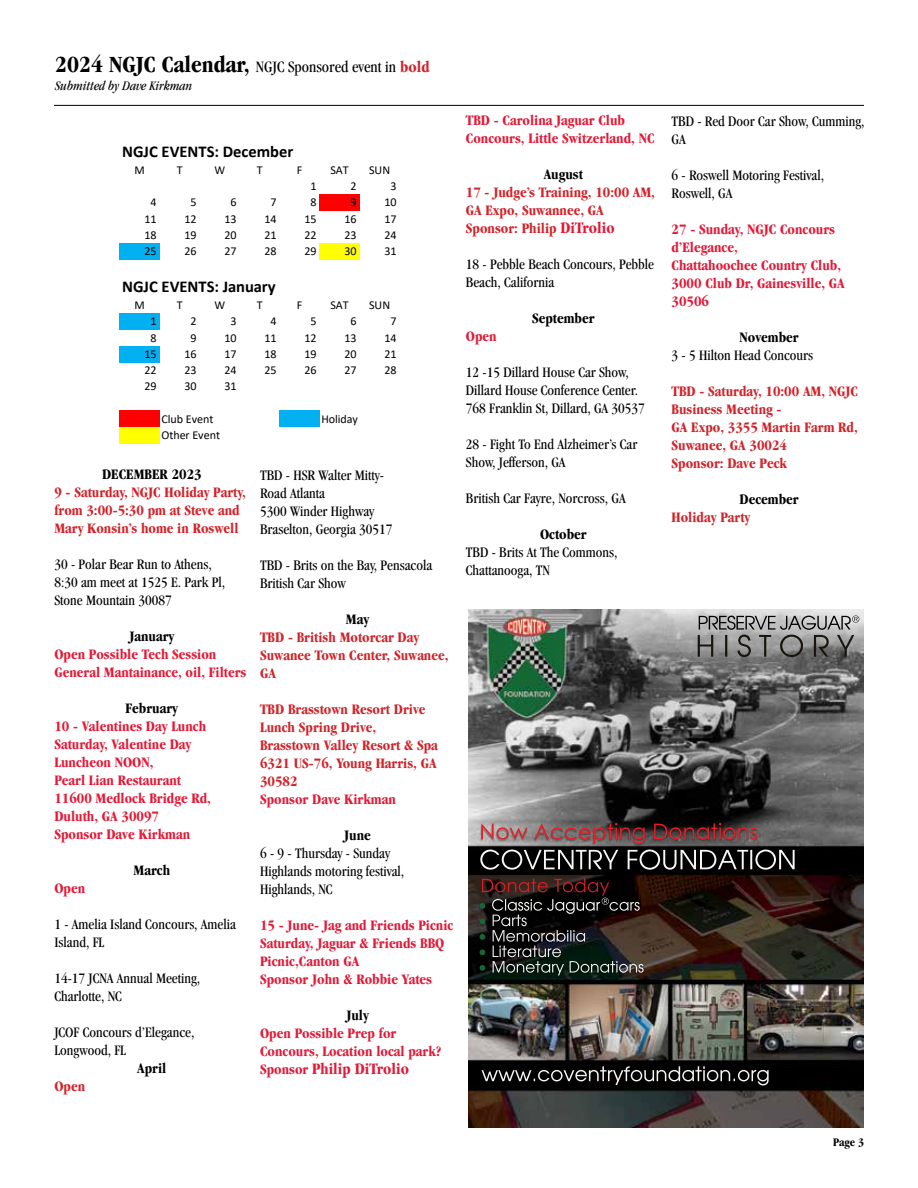
<style>
.page{position:relative;width:918px;height:1188px;background:#fff}
.page>*{position:absolute;margin:0;border:0;box-sizing:border-box;transform-origin:0 0}
.t1{font:condensed 16.5px "Garamond";color:#000}
.t2{font:700 16.5px "Calibri";color:#000}
.t3{font:700 condensed 16.5px "Garamond";color:#e31937}
.t4{font:condensed 15px/18px "Garamond";color:#000}
.t5{font:700 condensed 15px/18px "Garamond";color:#e31937}
.t6{font:700 condensed 15px/18px "Garamond";color:#d2232a}
.t7{font:700 condensed 15px "Garamond";color:#000}
.t8{font:italic condensed 13.5px "Garamond";color:#000}
.t9{font:12px "Calibri";color:#000}
.t10{font:700 condensed 12px "Garamond";color:#000}
.s1{font-weight:700;font-size:24px}
.s2{font-weight:700;color:#d2232a}
.s3{font-size:15px}
.s4{font-size:16.5px;color:#e31937}
</style>
<div class="page">
<hr style="left:54px;top:105px;width:810px;height:1px;background:#000">
<img style="left:469px;top:609px;width:395px;height:518px">
<div style="left:319px;top:194px;width:40px;height:17px;background:#f00"></div>
<div style="left:119px;top:243px;width:40px;height:16px;background:#00b0f0"></div>
<div style="left:319px;top:243px;width:40px;height:16px;background:#ff0"></div>
<div style="left:119px;top:313px;width:40px;height:17px;background:#00b0f0"></div>
<div style="left:119px;top:346px;width:40px;height:16px;background:#00b0f0"></div>
<div style="left:119px;top:411px;width:40px;height:16px;background:#f00"></div>
<div style="left:279px;top:411px;width:40px;height:16px;background:#00b0f0"></div>
<div style="left:119px;top:427px;width:40px;height:16px;background:#ff0"></div>
<p class="t1" style="left:55px;top:58px;width:376px"><span class="s1">2024 NGJC Calendar,</span> NGJC Sponsored event in <span class="s2">bold</span></p>
<p class="t8" style="left:55px;top:79px;width:139px">Submitted by Dave Kirkman</p>
<p class="t2" style="left:122px;top:140px;width:173px">NGJC EVENTS: December</p>
<p class="t9" style="left:135px;top:162px;width:12px">M</p>
<p class="t9" style="left:177px;top:162px;width:7px">T</p>
<p class="t9" style="left:214px;top:162px;width:12px">W</p>
<p class="t9" style="left:257px;top:162px;width:7px">T</p>
<p class="t9" style="left:297px;top:162px;width:7px">F</p>
<p class="t9" style="left:330px;top:162px;width:20px">SAT</p>
<p class="t9" style="left:369px;top:162px;width:23px">SUN</p>
<p class="t9" style="left:311px;top:178px;width:8px">1</p>
<p class="t9" style="left:351px;top:178px;width:8px">2</p>
<p class="t9" style="left:390px;top:178px;width:8px">3</p>
<p class="t9" style="left:151px;top:194px;width:8px">4</p>
<p class="t9" style="left:191px;top:194px;width:8px">5</p>
<p class="t9" style="left:231px;top:194px;width:8px">6</p>
<p class="t9" style="left:271px;top:194px;width:8px">7</p>
<p class="t9" style="left:311px;top:194px;width:8px">8</p>
<p class="t9" style="left:351px;top:194px;width:8px">9</p>
<p class="t9" style="left:384px;top:194px;width:14px">10</p>
<p class="t9" style="left:145px;top:210px;width:14px">11</p>
<p class="t9" style="left:185px;top:210px;width:14px">12</p>
<p class="t9" style="left:224px;top:210px;width:14px">13</p>
<p class="t9" style="left:264px;top:210px;width:14px">14</p>
<p class="t9" style="left:304px;top:210px;width:14px">15</p>
<p class="t9" style="left:344px;top:210px;width:14px">16</p>
<p class="t9" style="left:384px;top:210px;width:14px">17</p>
<p class="t9" style="left:145px;top:226px;width:14px">18</p>
<p class="t9" style="left:185px;top:226px;width:14px">19</p>
<p class="t9" style="left:224px;top:226px;width:14px">20</p>
<p class="t9" style="left:264px;top:226px;width:14px">21</p>
<p class="t9" style="left:304px;top:226px;width:14px">22</p>
<p class="t9" style="left:344px;top:226px;width:14px">23</p>
<p class="t9" style="left:384px;top:226px;width:14px">24</p>
<p class="t9" style="left:145px;top:243px;width:14px">25</p>
<p class="t9" style="left:185px;top:243px;width:14px">26</p>
<p class="t9" style="left:224px;top:243px;width:14px">27</p>
<p class="t9" style="left:264px;top:243px;width:14px">28</p>
<p class="t9" style="left:304px;top:243px;width:14px">29</p>
<p class="t9" style="left:344px;top:243px;width:14px">30</p>
<p class="t9" style="left:384px;top:243px;width:14px">31</p>
<p class="t2" style="left:122px;top:275px;width:155px">NGJC EVENTS: January</p>
<p class="t9" style="left:135px;top:297px;width:12px">M</p>
<p class="t9" style="left:177px;top:297px;width:7px">T</p>
<p class="t9" style="left:214px;top:297px;width:12px">W</p>
<p class="t9" style="left:257px;top:297px;width:7px">T</p>
<p class="t9" style="left:297px;top:297px;width:7px">F</p>
<p class="t9" style="left:330px;top:297px;width:20px">SAT</p>
<p class="t9" style="left:369px;top:297px;width:23px">SUN</p>
<p class="t9" style="left:151px;top:313px;width:8px">1</p>
<p class="t9" style="left:191px;top:313px;width:8px">2</p>
<p class="t9" style="left:231px;top:313px;width:8px">3</p>
<p class="t9" style="left:271px;top:313px;width:8px">4</p>
<p class="t9" style="left:311px;top:313px;width:8px">5</p>
<p class="t9" style="left:351px;top:313px;width:8px">6</p>
<p class="t9" style="left:390px;top:313px;width:8px">7</p>
<p class="t9" style="left:151px;top:329px;width:8px">8</p>
<p class="t9" style="left:191px;top:329px;width:8px">9</p>
<p class="t9" style="left:224px;top:329px;width:14px">10</p>
<p class="t9" style="left:264px;top:329px;width:14px">11</p>
<p class="t9" style="left:304px;top:329px;width:14px">12</p>
<p class="t9" style="left:344px;top:329px;width:14px">13</p>
<p class="t9" style="left:384px;top:329px;width:14px">14</p>
<p class="t9" style="left:145px;top:345px;width:14px">15</p>
<p class="t9" style="left:185px;top:345px;width:14px">16</p>
<p class="t9" style="left:224px;top:345px;width:14px">17</p>
<p class="t9" style="left:264px;top:345px;width:14px">18</p>
<p class="t9" style="left:304px;top:345px;width:14px">19</p>
<p class="t9" style="left:344px;top:345px;width:14px">20</p>
<p class="t9" style="left:384px;top:345px;width:14px">21</p>
<p class="t9" style="left:145px;top:362px;width:14px">22</p>
<p class="t9" style="left:185px;top:362px;width:14px">23</p>
<p class="t9" style="left:224px;top:362px;width:14px">24</p>
<p class="t9" style="left:264px;top:362px;width:14px">25</p>
<p class="t9" style="left:304px;top:362px;width:14px">26</p>
<p class="t9" style="left:344px;top:362px;width:14px">27</p>
<p class="t9" style="left:384px;top:362px;width:14px">28</p>
<p class="t9" style="left:145px;top:378px;width:14px">29</p>
<p class="t9" style="left:185px;top:378px;width:14px">30</p>
<p class="t9" style="left:224px;top:378px;width:14px">31</p>
<p class="t9" style="left:161px;top:410px;width:54px">Club Event</p>
<p class="t9" style="left:321px;top:410px;width:38px">Holiday</p>
<p class="t9" style="left:161px;top:426px;width:60px">Other Event</p>
<p class="t7" style="left:102px;top:466px;width:101px">DECEMBER 2023</p>
<p class="t6" style="left:54px;top:483px;width:193px">9 - Saturday, NGJC Holiday Party, from 3:00-5:30 pm at Steve and<br>Mary Konsin’s home in Roswell</p>
<p class="t4" style="left:54px;top:555px;width:172px">30 - Polar Bear Run to Athens,<br>8:30 am meet at 1525 E. Park Pl,<br>Stone Mountain 30087</p>
<p class="t7" style="left:129px;top:628px;width:46px">January</p>
<p class="t5" style="left:54px;top:645px;width:194px">Open Possible Tech Session<br>General Mantainance, oil, Filters</p>
<p class="t7" style="left:126px;top:700px;width:54px">February</p>
<p class="t5" style="left:54px;top:717px;width:158px">10 - Valentines Day Lunch<br>Saturday, Valentine Day<br>Luncheon NOON,<br>Pearl Lian Restaurant<br>11600 Medlock Bridge Rd,<br>Duluth, GA 30097<br>Sponsor Dave Kirkman</p>
<p class="t7" style="left:134px;top:862px;width:38px">March</p>
<p class="t5" style="left:54px;top:879px;width:32px">Open</p>
<p class="t4" style="left:54px;top:915px;width:183px">1 - Amelia Island Concours, Amelia<br>Island, FL</p>
<p class="t4" style="left:54px;top:969px;width:147px">14-17 JCNA Annual Meeting,<br>Charlotte, NC</p>
<p class="t4" style="left:54px;top:1023px;width:141px">JCOF Concours d’Elegance,<br>Longwood, FL</p>
<p class="t7" style="left:137px;top:1060px;width:31px">April</p>
<p class="t6" style="left:54px;top:1077px;width:32px">Open</p>
<p class="t4" style="left:260px;top:466px;width:134px">TBD - HSR Walter Mitty-<br>Road Atlanta<br>5300 Winder Highway<br>Braselton, Georgia 30517</p>
<p class="t4" style="left:260px;top:556px;width:174px">TBD - Brits on the Bay, Pensacola<br>British Car Show</p>
<p class="t7" style="left:346px;top:610px;width:25px">May</p>
<p class="t6" style="left:260px;top:628px;width:190px">TBD - British Motorcar Day<br>Suwanee Town Center, Suwanee,<br>GA</p>
<p class="t6" style="left:260px;top:700px;width:179px">TBD Brasstown Resort Drive<br>Lunch Spring Drive,<br>Brasstown Valley Resort &amp; Spa<br>6321 US-76, Young Harris, GA<br>30582</p>
<p class="t5" style="left:260px;top:790px;width:137px">Sponsor Dave Kirkman</p>
<p class="t7" style="left:344px;top:826px;width:28px">June</p>
<p class="t4" style="left:260px;top:844px;width:146px">6 - 9 - Thursday - Sunday<br>Highlands motoring festival,<br>Highlands, NC</p>
<p class="t5" style="left:260px;top:916px;width:195px">15 - June- Jag and Friends Picnic<br>Saturday, Jaguar &amp; Friends BBQ<br>Picnic,Canton GA<br>Sponsor John &amp; Robbie Yates</p>
<p class="t7" style="left:346px;top:1006px;width:24px">July</p>
<p class="t5" style="left:260px;top:1024px;width:183px">Open Possible Prep for<br>Concours, Location local park?</p>
<p class="t3" style="left:260px;top:1059px;width:150px"><span class="s3">Sponsor</span> Philip DiTrolio</p>
<p class="t5" style="left:466px;top:112px;width:190px">TBD - Carolina Jaguar Club<br>Concours, Little Switzerland, NC</p>
<p class="t7" style="left:544px;top:166px;width:41px">August</p>
<p class="t6" style="left:466px;top:184px;width:191px">17 - Judge’s Training, 10:00 AM,<br>GA Expo, Suwannee, GA<br>Sponsor: Philip <span class="s4">DiTrolio</span></p>
<p class="t4" style="left:466px;top:256px;width:190px">18 - Pebble Beach Concours, Pebble<br>Beach, California</p>
<p class="t7" style="left:532px;top:310px;width:64px">September</p>
<p class="t5" style="left:466px;top:328px;width:32px">Open</p>
<p class="t4" style="left:466px;top:364px;width:181px">12 -15 Dillard House Car Show,<br>Dillard House Conference Center.<br>768 Franklin St, Dillard, GA 30537</p>
<p class="t4" style="left:466px;top:436px;width:173px">28 - Fight To End Alzheimer’s Car<br>Show, Jefferson, GA</p>
<p class="t4" style="left:466px;top:490px;width:161px">British Car Fayre, Norcross, GA</p>
<p class="t7" style="left:540px;top:526px;width:48px">October</p>
<p class="t4" style="left:466px;top:544px;width:153px">TBD - Brits At The Commons,<br>Chattanooga, TN</p>
<p class="t4" style="left:672px;top:112px;width:194px">TBD - Red Door Car Show, Cumming,<br>GA</p>
<p class="t4" style="left:672px;top:166px;width:154px">6 - Roswell Motoring Festival,<br>Roswell, GA</p>
<p class="t5" style="left:672px;top:220px;width:175px">27 - Sunday, NGJC Concours d’Elegance,<br>Chattahoochee Country Club,<br>3000 Club Dr, Gainesville, GA<br>30506</p>
<p class="t7" style="left:740px;top:328px;width:61px">November</p>
<p class="t4" style="left:672px;top:346px;width:143px">3 - 5 Hilton Head Concours</p>
<p class="t6" style="left:672px;top:382px;width:188px">TBD - Saturday, 10:00 AM, NGJC<br>Business Meeting -<br>GA Expo, 3355 Martin Farm Rd,<br>Suwanee, GA 30024<br>Sponsor: Dave Peck</p>
<p class="t7" style="left:740px;top:490px;width:61px">December</p>
<p class="t6" style="left:672px;top:508px;width:80px">Holiday Party</p>
<p class="t10" style="left:833px;top:1135px;width:32px">Page 3</p>
</div>
